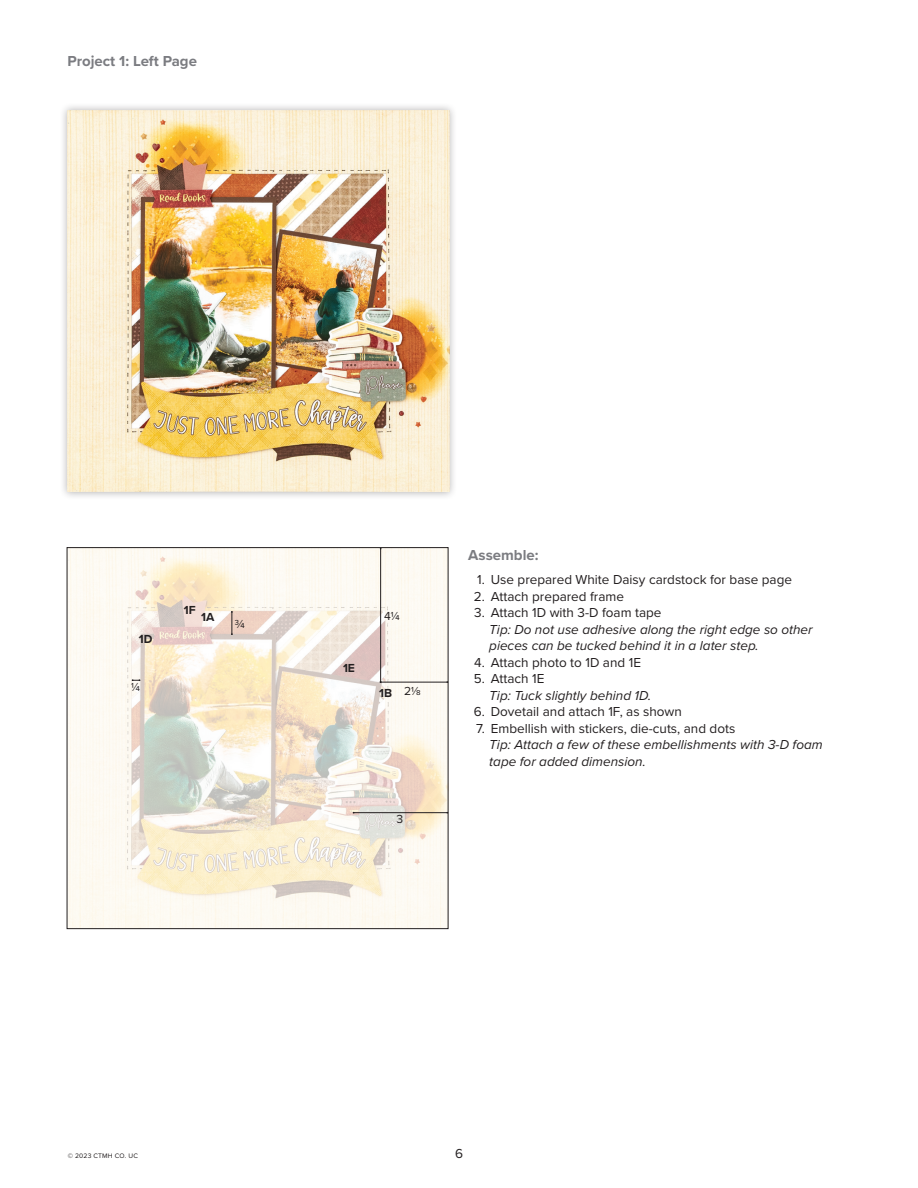
<style>
.page{position:relative;width:918px;height:1188px;background:#fff}
.page>*{position:absolute;margin:0;border:0;box-sizing:border-box;transform-origin:0 0}
.t1{font:700 15px "Proxima Nova";color:#7b7c81}
.t2{font:13.5px "Proxima Nova";color:#231f20}
.Assemble_Column_Tips{font:italic 13.5px/16.5px "Proxima Nova";color:#231f20}
.t3{font:700 12.15px "Proxima Nova";color:#231f20}
.t4{font:12.15px "Proxima Nova";color:#231f20}
.t5{font:6.75px "Proxima Nova";letter-spacing:.025em;color:#231f20}
</style>
<div class="page">
<img style="left:69px;top:549px;width:377px;height:378px">
<div style="left:67px;top:547px;width:381px;height:382px;border:1px solid #231f20"></div>
<svg style="left:132px;top:679px;width:8px;height:2px"></svg>
<hr style="left:353px;top:812px;width:95px;height:1px;background:#231f20">
<hr style="left:380px;top:682px;width:68px;height:1px;background:#231f20">
<svg style="left:231px;top:611px;width:2px;height:24px"></svg>
<hr style="left:380px;top:548px;width:1px;height:135px;background:#231f20">
<div style="left:59px;top:102px;width:398px;height:398px;background:#231f20;opacity:.35"></div>
<img style="left:68px;top:110px;width:381px;height:382px">
<p class="t1" style="left:67px;top:50px;width:131px">Project 1: Left Page</p>
<p class="t3" style="left:139px;top:630px;width:15px">1D</p>
<p class="t4" style="left:131px;top:678px;width:11px">¼</p>
<p class="t3" style="left:184px;top:601px;width:13px">1F</p>
<p class="t3" style="left:201px;top:608px;width:15px">1A</p>
<p class="t4" style="left:235px;top:614px;width:12px">¾</p>
<p class="t3" style="left:343px;top:659px;width:14px">1E</p>
<p class="t4" style="left:384px;top:607px;width:17px">4¼</p>
<p class="t3" style="left:379px;top:684px;width:14px">1B</p>
<p class="t4" style="left:404px;top:682px;width:18px">2⅛</p>
<p class="t4" style="left:397px;top:810px;width:8px">3</p>
<p class="t1" style="left:468px;top:544px;width:72px">Assemble:</p>
<p class="t2" style="left:477px;top:570px;width:316px">1. Use prepared White Daisy cardstock for base page</p>
<p class="t2" style="left:474px;top:586px;width:152px">2. Attach prepared frame</p>
<p class="t2" style="left:474px;top:603px;width:189px">3. Attach 1D with 3-D foam tape</p>
<p class="Assemble_Column_Tips" style="left:489px;top:620px;width:325px">Tip: Do not use adhesive along the right edge so other pieces can be tucked behind it in a later step.</p>
<p class="t2" style="left:474px;top:652px;width:168px">4. Attach photo to 1D and 1E</p>
<p class="t2" style="left:474px;top:669px;width:72px">5. Attach 1E</p>
<p class="Assemble_Column_Tips" style="left:489px;top:686px;width:164px">Tip: Tuck slightly behind 1D.</p>
<p class="t2" style="left:474px;top:702px;width:210px">6. Dovetail and attach 1F, as shown</p>
<p class="t2" style="left:476px;top:718px;width:261px">7. Embellish with stickers, die-cuts, and dots</p>
<p class="Assemble_Column_Tips" style="left:489px;top:736px;width:335px">Tip: Attach a few of these embellishments with 3-D foam tape for added dimension.</p>
<p class="t5" style="left:68px;top:1151px;width:72px">© 2023 CTMH CO. UC</p>
<p class="t2" style="left:455px;top:1144px;width:9px">6</p>
</div>
